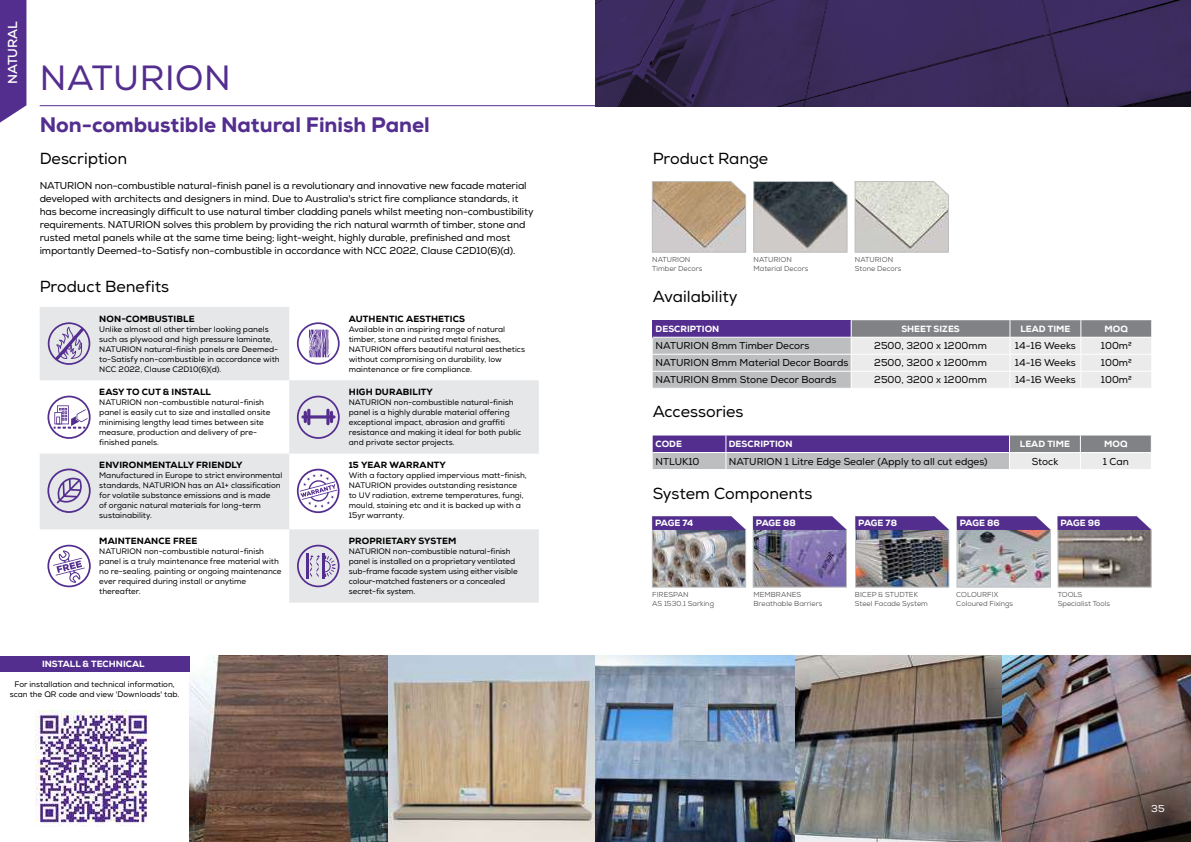
<style>
.page{position:relative;width:1191px;height:842px;background:#fff}
.page>*{position:absolute;margin:0;border:0;box-sizing:border-box;transform-origin:0 0}
.t1{font:35px "Nexa";letter-spacing:.015em;color:#542e8f}
.t2{font:800 21px "Nexa";color:#542e8f}
.t3{font:16px "Nexa";color:#000}
.t4{font:700 13px "Nexa";letter-spacing:-.01em;color:#fff}
.t5{font:10px/13px "Nexa";letter-spacing:-.01em;color:#000}
.t6{font:10px "Nexa";color:#fff}
.t7{font:800 9px "Nexa";letter-spacing:.015em;color:#000}
.t8{font:800 9px "Nexa";letter-spacing:.005em;color:#fff}
.t9{font:8px/10px "Nexa";color:#000}
.t10{font:7.2px/8.5px "Nexa";color:#4d4d4f}
</style>
<div class="page">
<img style="left:1001px;top:656px;width:190px;height:186px">
<img style="left:190px;top:656px;width:811px;height:186px">
<svg style="left:40px;top:307px;width:499px;height:296px"></svg>
<svg style="left:47px;top:396px;width:44px;height:43px"></svg>
<svg style="left:297px;top:545px;width:42px;height:42px;background:#bfb6d0"></svg>
<svg style="left:652px;top:320px;width:500px;height:68px;background:#c0bdc8"></svg>
<hr style="left:652px;top:337px;width:199px;height:1px;background:#fff">
<svg style="left:652px;top:435px;width:500px;height:34px;background:#978bae"></svg>
<hr style="left:652px;top:452px;width:74px;height:1px;background:#fff">
<hr style="left:726px;top:452px;width:283px;height:1px;background:#fff">
<svg style="left:652px;top:181px;width:94px;height:71px;background:#c1ad98"></svg>
<svg style="left:753px;top:181px;width:94px;height:71px;background:#76797c"></svg>
<svg style="left:855px;top:181px;width:93px;height:71px;background:#d3d3cc"></svg>
<img style="left:652px;top:516px;width:94px;height:71px">
<img style="left:753px;top:516px;width:93px;height:71px">
<img style="left:855px;top:516px;width:94px;height:71px">
<svg style="left:1057px;top:516px;width:94px;height:71px;background:#807380"></svg>
<svg style="left:48px;top:322px;width:42px;height:43px;background:#bcb3ce"></svg>
<svg style="left:297px;top:396px;width:43px;height:43px;background:#c1b8d1"></svg>
<svg style="left:47px;top:545px;width:44px;height:42px"></svg>
<svg style="left:297px;top:322px;width:43px;height:43px"></svg>
<svg style="left:297px;top:469px;width:42px;height:44px"></svg>
<img style="left:956px;top:516px;width:94px;height:71px">
<svg style="left:1085px;top:739px;width:106px;height:103px;background:#73605e"></svg>
<div style="left:0;top:656px;width:190px;height:16px;background:#542e8f"></div>
<img style="left:36px;top:711px;width:111px;height:112px">
<svg style="left:47px;top:468px;width:44px;height:45px;background:#c2bad2"></svg>
<hr style="left:40px;top:105px;width:1151px;height:1px;background:#542e8f">
<svg style="left:0;top:0;width:26px;height:123px;background:#603d97"></svg>
<img style="left:595px;top:0;width:596px;height:106px">
<h3 class="t4" style="left:4px;top:84px;width:65px;rotate:-90deg">NATURAL</h3>
<h1 class="t1" style="left:40px;top:57px;width:192px">NATURION</h1>
<h2 class="t2" style="left:40px;top:111px;width:392px">Non-combustible Natural Finish Panel</h2>
<h3 class="t3" style="left:40px;top:149px;width:89px">Description</h3>
<p class="t5" style="left:40px;top:179px;width:495px">NATURION non-combustible natural-finish panel is a revolutionary and innovative new facade material developed with architects and designers in mind. Due to Australia's strict fire compliance standards, it has become increasingly difficult to use natural timber cladding panels whilst meeting non-combustibility requirements. NATURION solves this problem by providing the rich natural warmth of timber, stone and rusted metal panels while at the same time being; light-weight, highly durable, prefinished and most importantly Deemed-to-Satisfy non-combustible in accordance with NCC 2022, Clause C2D10(6)(d).</p>
<h3 class="t3" style="left:40px;top:276px;width:131px">Product Benefits</h3>
<p class="t7" style="left:99px;top:313px;width:97px">NON-COMBUSTIBLE</p>
<p class="t9" style="left:99px;top:324px;width:182px">Unlike almost all other timber looking panels such as plywood and high pressure laminate, NATURION natural-finish panels are Deemed&shy;to-Satisfy non-combustible in accordance with NCC 2022, Clause C2D10(6)(d).</p>
<p class="t7" style="left:349px;top:313px;width:118px">AUTHENTIC AESTHETICS</p>
<p class="t9" style="left:349px;top:324px;width:178px">Available in an inspiring range of natural timber, stone and rusted metal finishes, NATURION offers beautiful natural aesthetics without compromising on durability, low maintenance or fire compliance.</p>
<p class="t7" style="left:99px;top:386px;width:113px">EASY TO CUT &amp; INSTALL</p>
<p class="t9" style="left:99px;top:397px;width:173px">NATURION non-combustible natural-finish panel is easily cut to size and installed onsite minimising lengthy lead times between site measure, production and delivery of pre&shy;finished panels.</p>
<p class="t7" style="left:99px;top:459px;width:145px">ENVIRONMENTALLY FRIENDLY</p>
<p class="t9" style="left:99px;top:471px;width:184px">Manufactured in Europe to strict environmental standards, NATURION has an A1+ classification for volatile substance emissions and is made<br>of organic natural materials for long-term sustainability.</p>
<p class="t7" style="left:99px;top:535px;width:100px">MAINTENANCE FREE</p>
<p class="t9" style="left:99px;top:546px;width:184px">NATURION non-combustible natural-finish panel is a truly maintenance free material with no re-sealing, painting or ongoing maintenance ever required during install or anytime thereafter.</p>
<p class="t7" style="left:349px;top:386px;width:86px">HIGH DURABILITY</p>
<p class="t9" style="left:349px;top:397px;width:174px">NATURION non-combustible natural-finish panel is a highly durable material offering exceptional impact, abrasion and graffiti resistance and making it ideal for both public and private sector projects.</p>
<p class="t7" style="left:349px;top:459px;width:99px">15 YEAR WARRANTY</p>
<p class="t9" style="left:349px;top:471px;width:179px">With a factory applied impervious matt-finish, NATURION provides outstanding resistance to UV radiation, extreme temperatures, fungi, mould, staining etc and it is backed up with a 15yr warranty.</p>
<p class="t7" style="left:349px;top:535px;width:109px">PROPRIETARY SYSTEM</p>
<p class="t9" style="left:349px;top:546px;width:170px">NATURION non-combustible natural-finish panel is installed on a proprietary ventilated sub-frame facade system using either visible colour-matched fasteners or a concealed secret-fix system.</p>
<p class="t8" style="left:42px;top:658px;width:104px">INSTALL &amp; TECHNICAL</p>
<p class="t9" style="left:10px;top:680px;width:171px;text-align:center">For installation and technical information, scan the QR code and view 'Downloads' tab.</p>
<h3 class="t3" style="left:652px;top:149px;width:117px">Product Range</h3>
<p class="t10" style="left:652px;top:256px;width:52px">NATURION<br>Timber Decors</p>
<p class="t10" style="left:753px;top:256px;width:56px">NATURION<br>Material Decors</p>
<p class="t10" style="left:855px;top:256px;width:48px">NATURION<br>Stone Decors</p>
<h3 class="t3" style="left:652px;top:287px;width:87px">Availability</h3>
<p class="t8" style="left:655px;top:323px;width:65px">DESCRIPTION</p>
<p class="t8" style="left:901px;top:323px;width:60px">SHEET SIZES</p>
<p class="t8" style="left:1020px;top:323px;width:52px">LEAD TIME</p>
<p class="t8" style="left:1104px;top:323px;width:25px">MOQ</p>
<p class="t5" style="left:655px;top:339px;width:155px">NATURION 8mm Timber Decors</p>
<p class="t5" style="left:874px;top:339px;width:114px">2500, 3200 x 1200mm</p>
<p class="t5" style="left:1015px;top:339px;width:62px">14-16 Weeks</p>
<p class="t5" style="left:1100px;top:339px;width:32px">100m2</p>
<p class="t5" style="left:655px;top:356px;width:194px">NATURION 8mm Material Decor Boards</p>
<p class="t5" style="left:874px;top:356px;width:114px">2500, 3200 x 1200mm</p>
<p class="t5" style="left:1015px;top:356px;width:62px">14-16 Weeks</p>
<p class="t5" style="left:1100px;top:356px;width:32px">100m2</p>
<p class="t5" style="left:655px;top:373px;width:182px">NATURION 8mm Stone Decor Boards</p>
<p class="t5" style="left:874px;top:373px;width:114px">2500, 3200 x 1200mm</p>
<p class="t5" style="left:1015px;top:373px;width:62px">14-16 Weeks</p>
<p class="t5" style="left:1100px;top:373px;width:32px">100m2</p>
<h3 class="t3" style="left:652px;top:402px;width:92px">Accessories</h3>
<p class="t8" style="left:655px;top:438px;width:28px">CODE</p>
<p class="t8" style="left:729px;top:438px;width:65px">DESCRIPTION</p>
<p class="t8" style="left:1020px;top:438px;width:52px">LEAD TIME</p>
<p class="t8" style="left:1104px;top:438px;width:25px">MOQ</p>
<p class="t5" style="left:655px;top:455px;width:45px">NTLUK10</p>
<p class="t5" style="left:729px;top:455px;width:260px">NATURION 1 Litre Edge Sealer (Apply to all cut edges)</p>
<p class="t5" style="left:1031px;top:455px;width:28px">Stock</p>
<p class="t5" style="left:1102px;top:455px;width:28px">1 Can</p>
<h3 class="t3" style="left:652px;top:483px;width:161px">System Components</h3>
<p class="t8" style="left:655px;top:517px;width:40px">PAGE 74</p>
<p class="t8" style="left:756px;top:517px;width:42px">PAGE 88</p>
<p class="t8" style="left:858px;top:517px;width:40px">PAGE 78</p>
<p class="t8" style="left:1060px;top:517px;width:41px">PAGE 96</p>
<p class="t8" style="left:959px;top:517px;width:42px">PAGE 86</p>
<p class="t10" style="left:652px;top:591px;width:63px">FIRESPAN<br>AS 1530.1 Sarking</p>
<p class="t10" style="left:753px;top:591px;width:70px">MEMBRANES<br>Breathable Barriers</p>
<p class="t10" style="left:855px;top:591px;width:74px">BICEP &amp; STUDTEK<br>Steel Facade System</p>
<p class="t10" style="left:1057px;top:591px;width:54px">TOOLS<br>Specialist Tools</p>
<p class="t10" style="left:956px;top:591px;width:58px">COLOURFIX<br>Coloured Fixings</p>
<p class="t6" style="left:1151px;top:803px;width:15px">35</p>
</div>
